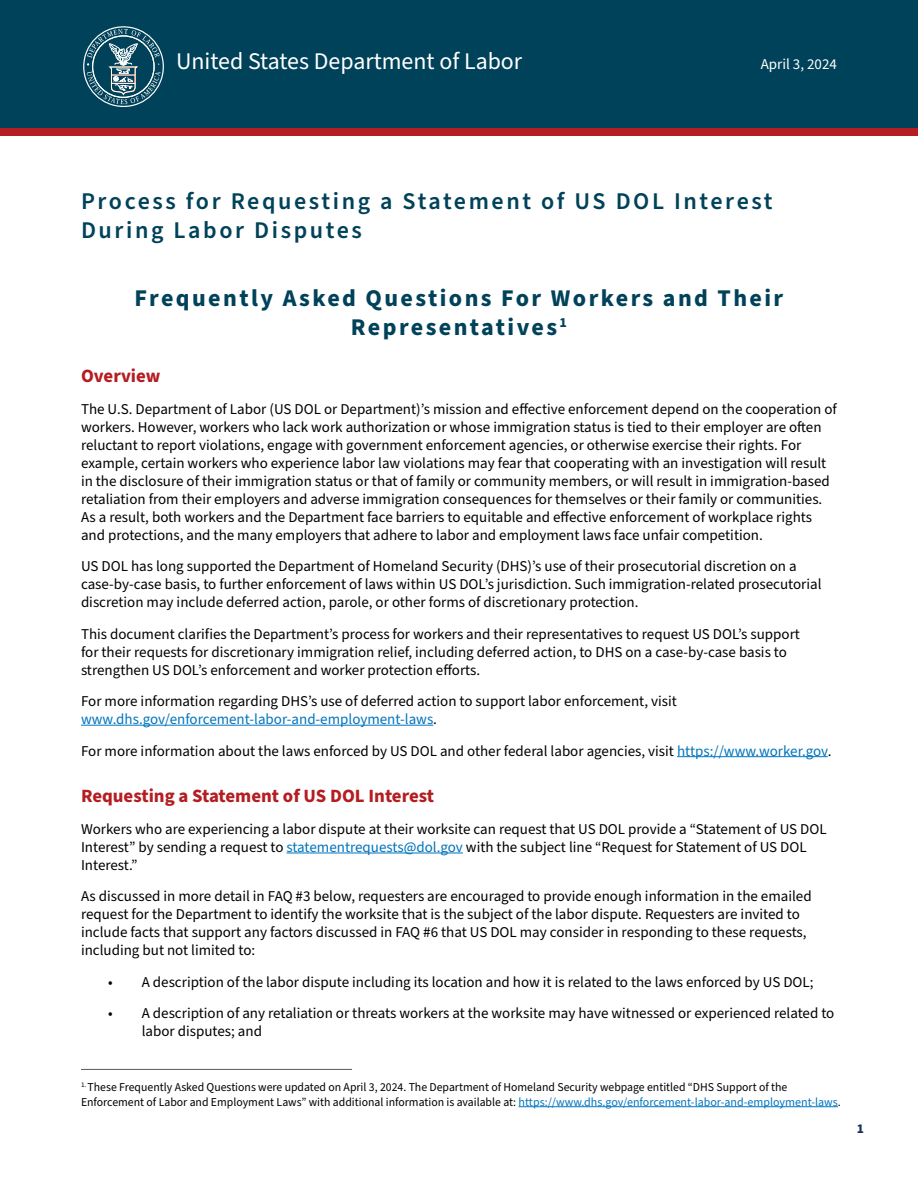
<style>
.page{position:relative;width:918px;height:1188px;background:#fff}
.page>*{position:absolute;margin:0;border:0;box-sizing:border-box;transform-origin:0 0}
.t1{font:600 24px/28.8px "Source Sans Pro";letter-spacing:.11em;color:#004259}
.t2{font:700 24px/28.8px "Source Sans Pro";letter-spacing:.1em;color:#004259;text-align:center}
.t3{font:23.85px "Source Sans Pro";color:#fff}
.t4{font:700 18.75px "Source Sans Pro";color:#b41d21}
.t5{font:15px/18px "Source Sans Pro";color:#000}
.t6{font:15px "Source Sans Pro";color:#fff}
.t7{font:700 13.5px "Source Sans Pro";color:#192e5d}
.t8{font:12px/15px "Source Sans Pro";color:#000}
.s1{color:#0075be}
</style>
<div class="page">
<div style="left:0;top:0;width:918px;height:128px;background:#004259"></div>
<div style="left:0;top:128px;width:918px;height:8px;background:#b41d21"></div>
<div style="left:83px;top:26px;width:81px;height:81px;border:1px solid #fff;border-radius:50%"></div>
<svg style="left:87px;top:29px;width:73px;height:75px"></svg>
<hr style="left:81px;top:725px;width:352px;height:1px;background:#0075be">
<hr style="left:677px;top:756px;width:151px;height:1px;background:#0075be">
<hr style="left:287px;top:853px;width:176px;height:1px;background:#0075be">
<hr style="left:519px;top:1106px;width:319px;height:1px;background:#0075be">
<hr style="left:81px;top:1069px;width:271px;height:1px;background:#59585b">
<p class="t3" style="left:176px;top:46px;width:348px">United States Department of Labor</p>
<p class="t6" style="left:761px;top:54px;width:78px">April 3, 2024</p>
<h1 class="t1" style="left:81px;top:188px;width:693px">Process for Requesting a Statement of US DOL Interest<br>During Labor Disputes</h1>
<h2 class="t2" style="left:135px;top:285px;width:650px">Frequently Asked Questions For Workers and Their<br>Representatives<sup>1</sup></h2>
<h3 class="t4" style="left:81px;top:363px;width:81px">Overview</h3>
<p class="t5" style="left:81px;top:400px;width:757px">The U.S. Department of Labor (US DOL or Department)’s mission and effective enforcement depend on the cooperation of workers. However, workers who lack work authorization or whose immigration status is tied to their employer are often reluctant to report violations, engage with government enforcement agencies, or otherwise exercise their rights. For example, certain workers who experience labor law violations may fear that cooperating with an investigation will result in the disclosure of their immigration status or that of family or community members, or will result in immigration-based retaliation from their employers and adverse immigration consequences for themselves or their family or communities.<br>As a result, both workers and the Department face barriers to equitable and effective enforcement of workplace rights and protections, and the many employers that adhere to labor and employment laws face unfair competition.</p>
<p class="t5" style="left:81px;top:558px;width:742px">US DOL has long supported the Department of Homeland Security (DHS)’s use of their prosecutorial discretion on a case-by-case basis, to further enforcement of laws within US DOL’s jurisdiction. Such immigration-related prosecutorial discretion may include deferred action, parole, or other forms of discretionary protection.</p>
<p class="t5" style="left:81px;top:625px;width:721px">This document clarifies the Department’s process for workers and their representatives to request US DOL’s support for their requests for discretionary immigration relief, including deferred action, to DHS on a case-by-case basis to strengthen US DOL’s enforcement and worker protection efforts.</p>
<p class="t5" style="left:81px;top:693px;width:598px">For more information regarding DHS’s use of deferred action to support labor enforcement, visit <span class="s1">www.dhs.gov/enforcement-labor-and-employment-laws</span>.</p>
<p class="t5" style="left:81px;top:742px;width:752px">For more information about the laws enforced by US DOL and other federal labor agencies, visit <span class="s1">https://www.worker.gov</span>.</p>
<h3 class="t4" style="left:81px;top:783px;width:355px">Requesting a Statement of US DOL Interest</h3>
<p class="t5" style="left:81px;top:820px;width:747px">Workers who are experiencing a labor dispute at their worksite can request that US DOL provide a “Statement of US DOL<br>Interest” by sending a request to <span class="s1">statementrequests@dol.gov</span> with the subject line “Request for Statement of US DOL<br>Interest.”</p>
<p class="t5" style="left:81px;top:888px;width:732px">As discussed in more detail in FAQ #3 below, requesters are encouraged to provide enough information in the emailed request for the Department to identify the worksite that is the subject of the labor dispute. Requesters are invited to include facts that support any factors discussed in FAQ #6 that US DOL may consider in responding to these requests, including but not limited to:</p>
<p class="t5" style="left:108px;top:973px;width:707px">• A description of the labor dispute including its location and how it is related to the laws enforced by US DOL;</p>
<p class="t5" style="left:142px;top:1005px;width:694px;text-indent:-34px">• A description of any retaliation or threats workers at the worksite may have witnessed or experienced related to labor disputes; and</p>
<h2 class="t8" style="left:81px;top:1080px;width:761px"><sup>1.</sup> These Frequently Asked Questions were updated on April 3, 2024. The Department of Homeland Security webpage entitled “DHS Support of the<br>Enforcement of Labor and Employment Laws” with additional information is available at: <span class="s1">https://www.dhs.gov/enforcement-labor-and-employment-laws</span>.</h2>
<p class="t7" style="left:857px;top:1119px;width:9px">1</p>
</div>
